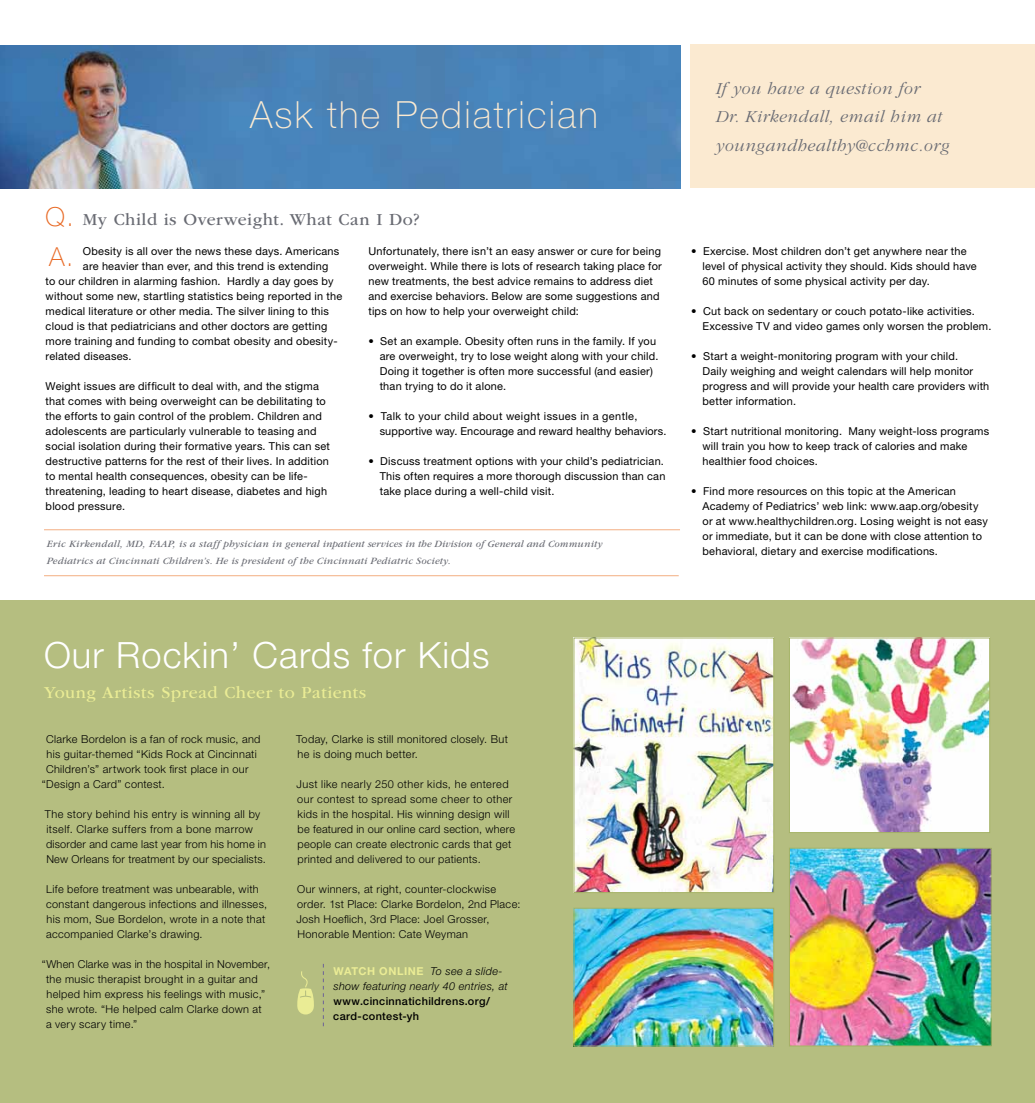
<style>
.page{position:relative;width:1035px;height:1103px;background:#fff}
.page>*{position:absolute;margin:0;border:0;box-sizing:border-box;transform-origin:0 0}
.t1{font:100 37.5px "Helvetica Neue LT Std";letter-spacing:.06em;color:#fbead1}
.t2{font:300 36.25px "Helvetica Neue LT Std";letter-spacing:.03em;color:#fff}
.t3{font:100 26.25px/39.4px "Helvetica Neue LT Std";color:#e86924}
.t4{font:italic 300 17.5px/28.8px "ITC Garamond Std";letter-spacing:.03em;color:#696b73}
.t5{font:17.5px "ITC Garamond Std";letter-spacing:.03em;color:#eaec95}
.t6{font:17.5px "ITC Garamond Std";letter-spacing:.03em;color:#696b73}
.t7{font:11px/15px "Helvetica Neue LT Std";letter-spacing:.02em;color:#000}
.t8{font:300 11px/15px "Helvetica Neue LT Std";letter-spacing:.03em;color:#000}
.t9{font:italic 300 11px/15px "Helvetica Neue LT Std";letter-spacing:.03em;color:#000}
.t10{font:500 11px/15px "Helvetica Neue LT Std";letter-spacing:.035em;color:#000}
.t11{font:italic 10px/16.2px "ITC Garamond Std";letter-spacing:.02em;color:#696b73}
.s1{font-weight:700;font-style:normal;color:#eaec95}
</style>
<div class="page">
<div style="left:690px;top:44px;width:345px;height:144px;background:#fbead1"></div>
<div style="left:1px;top:600px;width:1034px;height:502px;background:#b5be80"></div>
<img style="left:0;top:46px;width:680px;height:142px">
<hr style="left:44px;top:575px;width:635px;height:1px;background:#f3ae82">
<hr style="left:44px;top:529px;width:636px;height:1px;background:#f3ae82">
<img style="left:791px;top:850px;width:199px;height:194px">
<div style="left:789px;top:848px;width:203px;height:198px;border:1px solid #a4b264"></div>
<img style="left:576px;top:910px;width:196px;height:134px">
<div style="left:574px;top:908px;width:200px;height:138px;border:1px solid #a4b264"></div>
<img style="left:791px;top:639px;width:197px;height:192px">
<div style="left:789px;top:637px;width:201px;height:196px;border:1px solid #a4b264"></div>
<img style="left:576px;top:639px;width:196px;height:251px">
<div style="left:574px;top:637px;width:200px;height:255px;border:1px solid #a4b264"></div>
<svg style="left:297px;top:971px;width:17px;height:43px"></svg>
<svg style="left:323px;top:963px;width:1px;height:63px"></svg>
<h1 class="t1" style="left:250px;top:93px;width:349px">Ask the Pediatrician</h1>
<h3 class="t3" style="left:46px;top:197px;width:30px">Q.<br>A.</h3>
<h3 class="t6" style="left:83px;top:210px;width:338px">My Child is Overweight. What Can I Do?</h3>
<p class="t7" style="left:83px;top:243px;width:258px">Obesity is all over the news these days. Americans</p>
<p class="t7" style="left:83px;top:258px;width:247px">are heavier than ever, and this trend is extending</p>
<p class="t7" style="left:46px;top:273px;width:290px">to our children in alarming fashion. Hardly a day goes by</p>
<p class="t7" style="left:46px;top:288px;width:298px">without some new, startling statistics being reported in the</p>
<p class="t7" style="left:46px;top:303px;width:285px">medical literature or other media. The silver lining to this</p>
<p class="t7" style="left:46px;top:318px;width:283px">cloud is that pediatricians and other doctors are getting</p>
<p class="t7" style="left:46px;top:333px;width:293px">more training and funding to combat obesity and obesity-</p>
<p class="t7" style="left:46px;top:348px;width:87px">related diseases.</p>
<p class="t7" style="left:46px;top:378px;width:286px">Weight issues are difficult to deal with, and the stigma that comes with being overweight can be debilitating to the efforts to gain control of the problem. Children and adolescents are particularly vulnerable to teasing and social isolation during their formative years. This can set destructive patterns for the rest of their lives. In addition to mental health consequences, obesity can be life&shy;threatening, leading to heart disease, diabetes and high blood pressure.</p>
<p class="t7" style="left:368px;top:243px;width:295px">Unfortunately, there isn’t an easy answer or cure for being overweight. While there is lots of research taking place for new treatments, the best advice remains to address diet and exercise behaviors. Below are some suggestions and tips on how to help your overweight child:</p>
<p class="t7" style="left:380px;top:333px;width:280px;text-indent:-11px">• Set an example. Obesity often runs in the family. If you are overweight, try to lose weight along with your child.<br>Doing it together is often more successful (and easier) than trying to do it alone.</p>
<p class="t7" style="left:380px;top:408px;width:288px;text-indent:-11px">• Talk to your child about weight issues in a gentle, supportive way. Encourage and reward healthy behaviors.</p>
<p class="t7" style="left:380px;top:453px;width:287px;text-indent:-11px">• Discuss treatment options with your child’s pediatrician.<br>This often requires a more thorough discussion than can take place during a well-child visit.</p>
<p class="t11" style="left:47px;top:536px;width:557px">Eric Kirkendall, MD, FAAP, is a staff physician in general inpatient services in the Division of General and Community<br>Pediatrics at Cincinnati Children’s. He is president of the Cincinnati Pediatric Society.</p>
<h3 class="t4" style="left:716px;top:74px;width:236px">If you have a question for<br>Dr. Kirkendall, email him at youngandhealthy@cchmc.org</h3>
<p class="t7" style="left:703px;top:243px;width:276px;text-indent:-11px">• Exercise. Most children don’t get anywhere near the level of physical activity they should. Kids should have<br>60 minutes of some physical activity per day.</p>
<p class="t7" style="left:703px;top:303px;width:290px;text-indent:-11px">• Cut back on sedentary or couch potato-like activities.<br>Excessive TV and video games only worsen the problem.</p>
<p class="t7" style="left:703px;top:348px;width:288px;text-indent:-11px">• Start a weight-monitoring program with your child.<br>Daily weighing and weight calendars will help monitor progress and will provide your health care providers with better information.</p>
<p class="t7" style="left:703px;top:423px;width:288px;text-indent:-11px">• Start nutritional monitoring. Many weight-loss programs will train you how to keep track of calories and make healthier food choices.</p>
<p class="t7" style="left:703px;top:483px;width:287px;text-indent:-11px">• Find more resources on this topic at the American Academy of Pediatrics’ web link: www.aap.org/obesity or at www.healthychildren.org. Losing weight is not easy or immediate, but it can be done with close attention to behavioral, dietary and exercise modifications.</p>
<h2 class="t2" style="left:44px;top:632px;width:447px">Our Rockin’ Cards for Kids</h2>
<h3 class="t5" style="left:44px;top:682px;width:324px">Young Artists Spread Cheer to Patients</h3>
<p class="t8" style="left:46px;top:731px;width:216px">Clarke Bordelon is a fan of rock music, and</p>
<p class="t8" style="left:46px;top:746px;width:212px">his guitar-themed “Kids Rock at Cincinnati</p>
<p class="t8" style="left:46px;top:761px;width:204px">Children’s” artwork took first place in our</p>
<p class="t8" style="left:42px;top:776px;width:125px">“Design a Card” contest.</p>
<p class="t8" style="left:45px;top:806px;width:223px">The story behind his entry is winning all by itself. Clarke suffers from a bone marrow disorder and came last year from his home in New Orleans for treatment by our specialists.</p>
<p class="t8" style="left:46px;top:881px;width:223px">Life before treatment was unbearable, with constant dangerous infections and illnesses, his mom, Sue Bordelon, wrote in a note that accompanied Clarke’s drawing.</p>
<p class="t8" style="left:46px;top:956px;width:225px;text-indent:-4px">“When Clarke was in the hospital in November, the music therapist brought in a guitar and helped him express his feelings with music,” she wrote. “He helped calm Clarke down at a very scary time.”</p>
<p class="t8" style="left:296px;top:731px;width:213px">Today, Clarke is still monitored closely. But he is doing much better.</p>
<p class="t8" style="left:296px;top:776px;width:220px">Just like nearly 250 other kids, he entered our contest to spread some cheer to other kids in the hospital. His winning design will be featured in our online card section, where people can create electronic cards that get printed and delivered to our patients.</p>
<p class="t8" style="left:296px;top:881px;width:225px">Our winners, at right, counter-clockwise order. 1st Place: Clarke Bordelon, 2nd Place:<br>Josh Hoeflich, 3rd Place: Joel Grosser, Honorable Mention: Cate Weyman</p>
<p class="t9" style="left:333px;top:963px;width:176px"><span class="s1">WATCH ONLINE</span> To see a slide&shy;show featuring nearly 40 entries, at</p>
<p class="t10" style="left:333px;top:993px;width:158px">www.cincinnatichildrens.org/ card-contest-yh</p>
</div>
